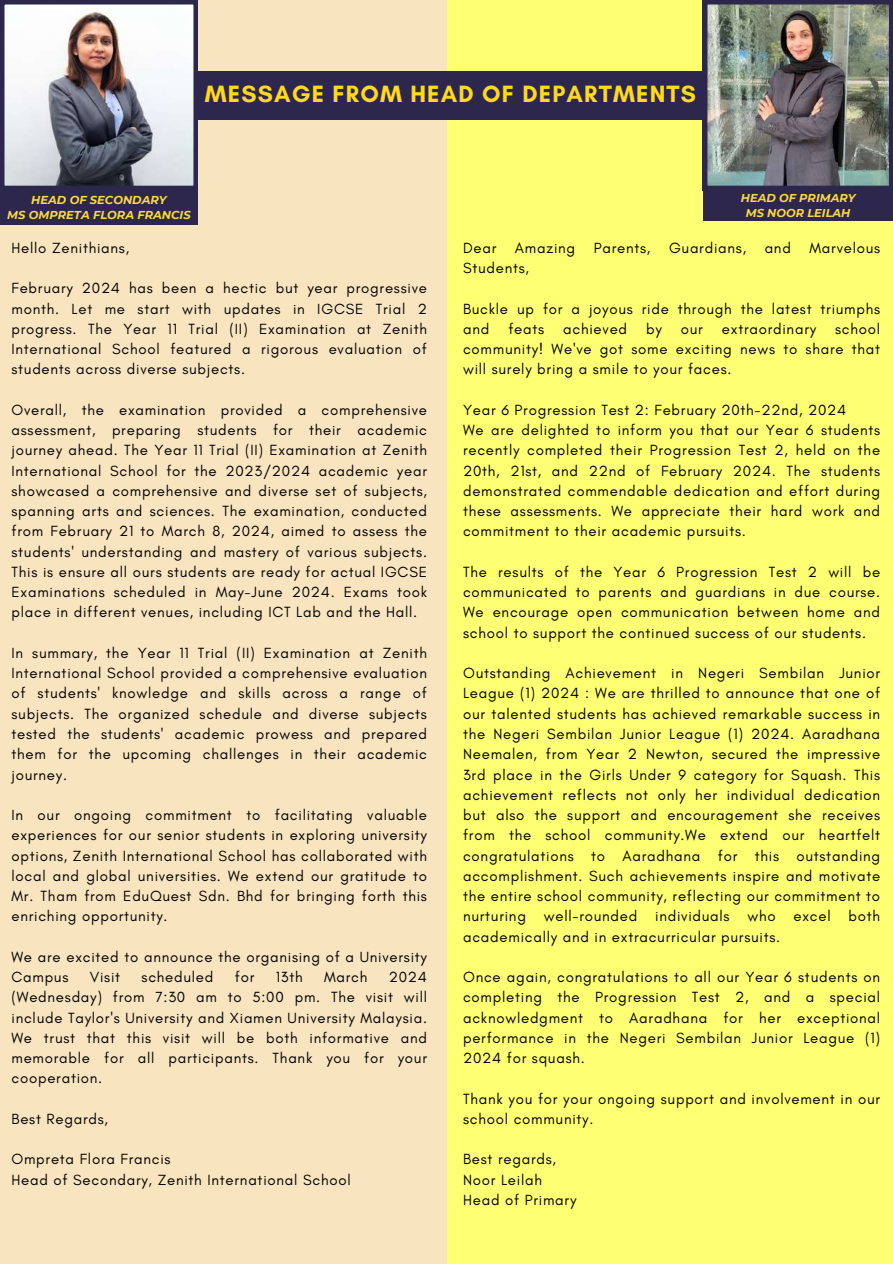
<style>
.page{position:relative;width:893px;height:1264px;background:#fff}
.page>*{position:absolute;margin:0;border:0;box-sizing:border-box;transform-origin:0 0}
.t1{font:700 24px "Glacial Indifference";letter-spacing:.05em;color:#ffd91f}
.t2{font:15px/20.2px "Glacial Indifference";letter-spacing:.05em;color:#000;text-align:justify}
.t3{font:italic 700 11.4px/15.6px "Montserrat";color:#fbda40;text-align:center}
</style>
<div class="page">
<div style="left:0;top:0;width:446px;height:1263px;background:#f9e4c0"></div>
<div style="left:446px;top:0;width:446px;height:1263px;background:#ffff73"></div>
<svg style="left:0;top:0;width:198px;height:190px"></svg>
<div style="left:0;top:190px;width:198px;height:35px;background:#2d264d"></div>
<img style="left:703px;top:0;width:189px;height:190px">
<div style="left:703px;top:190px;width:189px;height:30px;background:#2d264d"></div>
<div style="left:198px;top:71px;width:505px;height:49px;background:#2d264d"></div>
<h1 class="t1" style="left:205px;top:80px;width:492px">MESSAGE FROM HEAD OF DEPARTMENTS</h1>
<p class="t3" style="left:7px;top:192px;width:185px">HEAD OF SECONDARY<br>MS OMPRETA FLORA FRANCIS</p>
<p class="t3" style="left:740px;top:190px;width:116px;line-height:15.1px">HEAD OF PRIMARY<br>MS NOOR LEILAH</p>
<p class="t2" style="left:11px;top:237px;width:119px">Hello Zenithians,</p>
<p class="t2" style="left:11px;top:278px;width:417px">February 2024 has been a hectic but year progressive month. Let me start with updates in IGCSE Trial 2 progress. The Year 11 Trial (II) Examination at Zenith International School featured a rigorous evaluation of students across diverse subjects.</p>
<p class="t2" style="left:11px;top:399px;width:417px">Overall, the examination provided a comprehensive assessment, preparing students for their academic journey ahead. The Year 11 Trial (II) Examination at Zenith International School for the 2023/2024 academic year showcased a comprehensive and diverse set of subjects, spanning arts and sciences. The examination, conducted from February 21 to March 8, 2024, aimed to assess the students' understanding and mastery of various subjects.<br>This is ensure all ours students are ready for actual IGCSE Examinations scheduled in May-June 2024. Exams took place in different venues, including ICT Lab and the Hall.</p>
<p class="t2" style="left:11px;top:642px;width:417px">In summary, the Year 11 Trial (II) Examination at Zenith International School provided a comprehensive evaluation of students' knowledge and skills across a range of subjects. The organized schedule and diverse subjects tested the students' academic prowess and prepared them for the upcoming challenges in their academic journey.</p>
<p class="t2" style="left:11px;top:804px;width:417px">In our ongoing commitment to facilitating valuable experiences for our senior students in exploring university options, Zenith International School has collaborated with local and global universities. We extend our gratitude to Mr. Tham from EduQuest Sdn. Bhd for bringing forth this enriching opportunity.</p>
<p class="t2" style="left:11px;top:946px;width:417px">We are excited to announce the organising of a University<br>Campus</p>
<p class="t2" style="left:90px;top:966px;width:32px">Visit</p>
<p class="t2" style="left:141px;top:966px;width:73px">scheduled</p>
<p class="t2" style="left:235px;top:966px;width:21px">for</p>
<p class="t2" style="left:276px;top:966px;width:28px">13th</p>
<p class="t2" style="left:324px;top:966px;width:45px">March</p>
<p class="t2" style="left:11px;top:966px;width:417px;text-indent:377px">2024 (Wednesday) from 7:30 am to 5:00 pm. The visit will include Taylor's University and Xiamen University Malaysia.<br>We trust that this visit will be both informative and memorable for all participants. Thank you for your cooperation.</p>
<p class="t2" style="left:11px;top:1108px;width:98px">Best Regards,</p>
<p class="t2" style="left:11px;top:1148px;width:340px">Ompreta Flora Francis<br>Head of Secondary, Zenith International School</p>
<p class="t2" style="left:463px;top:237px;width:418px">Dear Amazing Parents, Guardians, and Marvelous<br>Students,</p>
<p class="t2" style="left:463px;top:298px;width:418px">Buckle up for a joyous ride through the latest triumphs and</p>
<p class="t2" style="left:463px;top:318px;width:418px;text-indent:372px">school community! We've got some exciting news to share that will surely bring a smile to your faces.</p>
<p class="t2" style="left:463px;top:399px;width:418px;text-align:left">Year 6 Progression Test 2: February 20th-22nd, 2024<br>We are delighted to inform you that our Year 6 students recently completed their Progression Test 2, held on the 20th, 21st, and 22nd of February 2024. The students demonstrated commendable dedication and effort during these assessments. We appreciate their hard work and commitment to their academic pursuits.</p>
<p class="t2" style="left:463px;top:561px;width:418px">The results of the Year 6 Progression Test 2 will be communicated to parents and guardians in due course.<br>We encourage open communication between home and school to support the continued success of our students.</p>
<p class="t2" style="left:463px;top:662px;width:418px">Outstanding Achievement in Negeri Sembilan Junior League (1) 2024 : We are thrilled to announce that one of our talented students has achieved remarkable success in the Negeri Sembilan Junior League (1) 2024. Aaradhana Neemalen, from Year 2 Newton, secured the impressive 3rd place in the Girls Under 9 category for Squash. This achievement reflects not only her individual dedication but also the support and encouragement she receives from the school community.We extend our heartfelt congratulations to Aaradhana for this outstanding accomplishment. Such achievements inspire and motivate the entire school community, reflecting our commitment to nurturing well-rounded individuals who excel both academically and in extracurricular pursuits.</p>
<p class="t2" style="left:463px;top:966px;width:418px">Once again, congratulations to all our Year 6 students on completing the Progression Test 2, and a special acknowledgment to Aaradhana for her exceptional performance in the Negeri Sembilan Junior League (1)<br>2024 for squash.</p>
<p class="t2" style="left:463px;top:1088px;width:418px">Thank you for your ongoing support and involvement in our school community.</p>
<p class="t2" style="left:463px;top:1148px;width:115px;text-align:left">Best regards,<br>Noor Leilah<br>Head of Primary</p>
<p class="t2" style="left:508px;top:318px;width:37px">feats</p>
<p class="t2" style="left:563px;top:318px;width:65px">achieved</p>
<p class="t2" style="left:646px;top:318px;width:17px">by</p>
<p class="t2" style="left:680px;top:318px;width:24px">our</p>
<p class="t2" style="left:722px;top:318px;width:96px">extraordinary</p>
</div>
